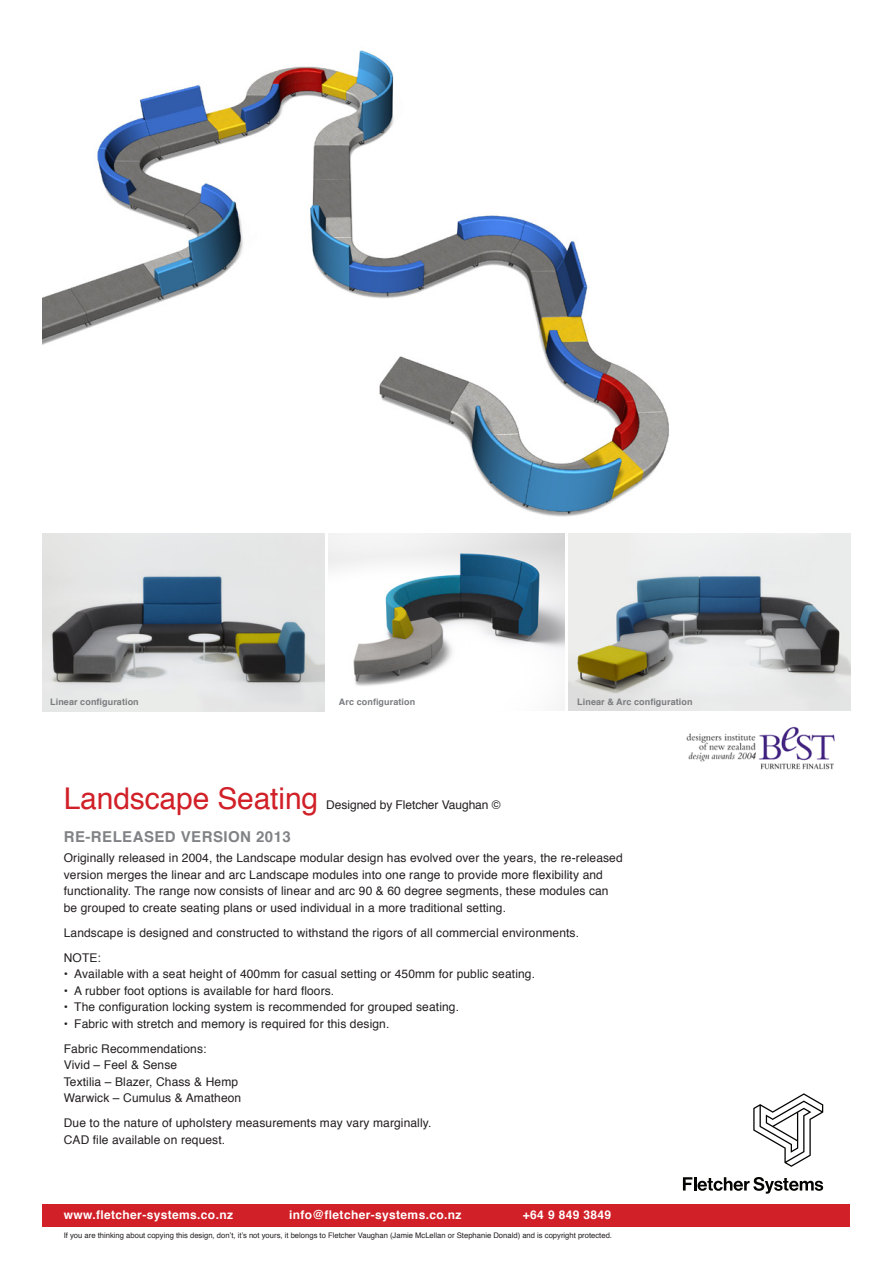
<style>
.page{position:relative;width:893px;height:1263px;background:#fff}
.page>*{position:absolute;margin:0;border:0;box-sizing:border-box;transform-origin:0 0}
.product_name{font:30px "Helvetica";letter-spacing:-.005em;color:#d12027}
.t1{font:700 15px "Helvetica";letter-spacing:.03em;color:#808285}
.product_name-2{font:12px/16.5px "Helvetica";letter-spacing:.01em;color:#231f20}
.t2{font:700 12px "Helvetica";letter-spacing:.03em;color:#fff}
.t3{font:700 9px "Helvetica";letter-spacing:.01em;color:#7a7c7f}
.t4{font:7.65px "Helvetica";color:#231f20}
</style>
<div class="page">
<img style="left:43px;top:50px;width:626px;height:467px">
<img style="left:43px;top:534px;width:281px;height:177px">
<img style="left:569px;top:534px;width:281px;height:176px">
<img style="left:328px;top:533px;width:237px;height:178px">
<img style="left:686px;top:726px;width:149px;height:44px">
<div style="left:43px;top:1204px;width:807px;height:23px;background:#d12027"></div>
<svg style="left:753px;top:1093px;width:70px;height:74px"></svg>
<svg style="left:683px;top:1177px;width:140px;height:17px"></svg>
<p class="t3" style="left:50px;top:695px;width:90px">Linear configuration</p>
<p class="t3" style="left:339px;top:695px;width:78px">Arc configuration</p>
<p class="t3" style="left:577px;top:695px;width:117px">Linear &amp; Arc configuration</p>
<p class="product_name" style="left:64px;top:775px;width:256px">Landscape Seating</p>
<p class="product_name-2" style="left:326px;top:797px;width:176px">Designed by Fletcher Vaughan ©</p>
<p class="t1" style="left:64px;top:824px;width:229px">RE-RELEASED VERSION 2013</p>
<p class="product_name-2" style="left:64px;top:850px;width:560px">Originally released in 2004, the Landscape modular design has evolved over the years, the re-released version merges the linear and arc Landscape modules into one range to provide more flexibility and functionality. The range now consists of linear and arc 90 &amp; 60 degree segments, these modules can be grouped to create seating plans or used individual in a more traditional setting.</p>
<p class="product_name-2" style="left:64px;top:925px;width:517px">Landscape is designed and constructed to withstand the rigors of all commercial environments.</p>
<p class="product_name-2" style="left:64px;top:950px;width:39px">NOTE:</p>
<p class="product_name-2" style="left:64px;top:966px;width:473px">• Available with a seat height of 400mm for casual setting or 450mm for public seating.</p>
<p class="product_name-2" style="left:64px;top:983px;width:272px">• A rubber foot options is available for hard floors.</p>
<p class="product_name-2" style="left:64px;top:999px;width:397px">• The configuration locking system is recommended for grouped seating.</p>
<p class="product_name-2" style="left:64px;top:1016px;width:327px">• Fabric with stretch and memory is required for this design.</p>
<p class="product_name-2" style="left:64px;top:1041px;width:179px">Fabric Recommendations:<br>Vivid – Feel &amp; Sense<br>Textilia – Blazer, Chass &amp; Hemp<br>Warwick – Cumulus &amp; Amatheon</p>
<p class="product_name-2" style="left:64px;top:1115px;width:369px">Due to the nature of upholstery measurements may vary marginally.</p>
<p class="product_name-2" style="left:64px;top:1132px;width:163px">CAD file available on request.</p>
<p class="t2" style="left:64px;top:1205px;width:171px">www.fletcher-systems.co.nz</p>
<p class="t2" style="left:289px;top:1205px;width:174px">info@fletcher-systems.co.nz</p>
<p class="t2" style="left:523px;top:1205px;width:90px">+64 9 849 3849</p>
<p class="t4" style="left:64px;top:1230px;width:550px">If you are thinking about copying this design, don’t, it’s not yours, it belongs to Fletcher Vaughan (Jamie McLellan or Stephanie Donald) and is copyright protected.</p>
</div>
